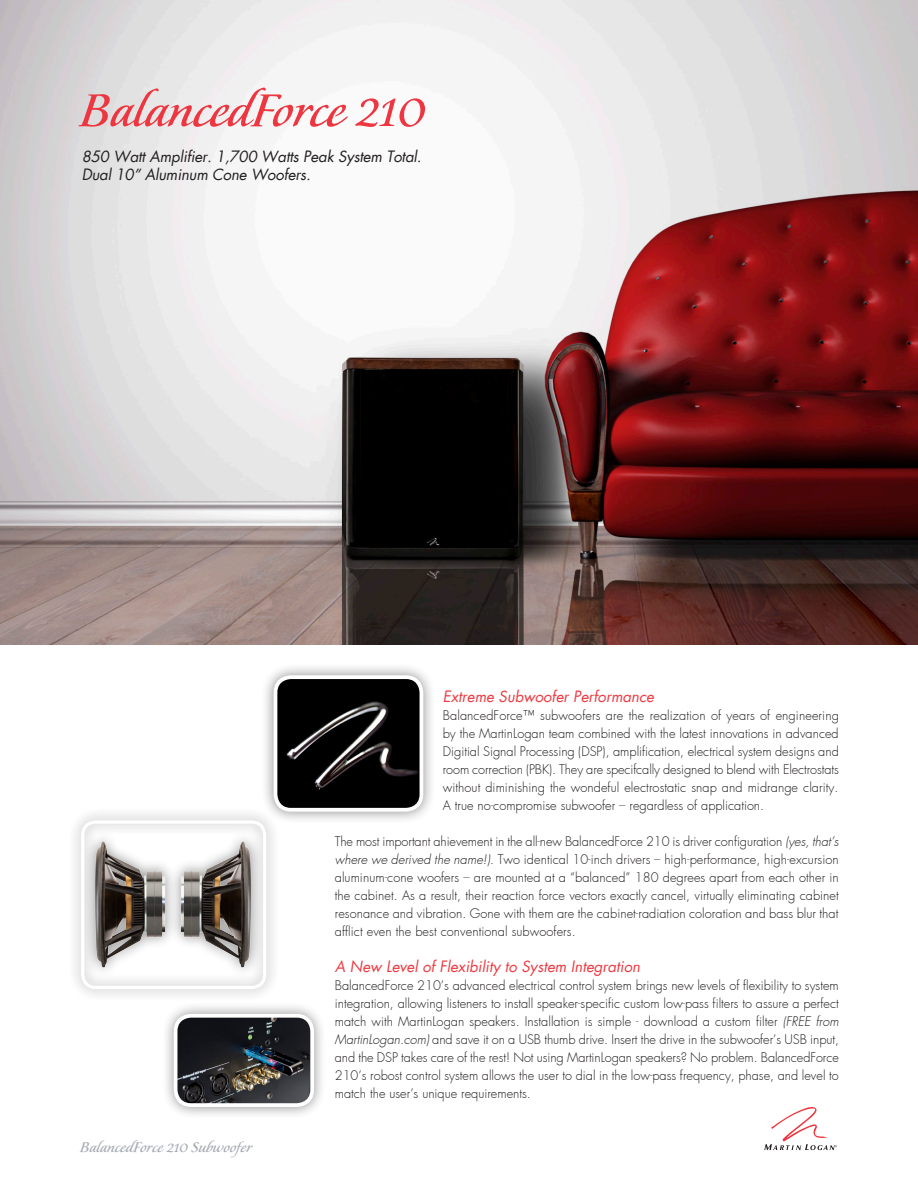
<style>
.page{position:relative;width:918px;height:1188px;background:#fff}
.page>*{position:absolute;margin:0;border:0;box-sizing:border-box;transform-origin:0 0}
.Speaker_Name{font:58.5px "Florens LP";color:#ee3640}
.t1{font:18px "Florens LP";color:#a6acb4}
.Speaker_Name-2{font:italic 15px/18px "Futura";letter-spacing:-.01em;color:#231f20}
.Intro_Paragraph{font:italic 15px "Futura";color:#ee3a41}
.Intro_Paragraph-2{font:300 12.75px/18px "Futura";color:#231f20;text-align:justify}
.s1{font-style:italic}
</style>
<div class="page">
<svg style="left:764px;top:1107px;width:73px;height:43px"></svg>
<img style="left:0;top:0;width:918px;height:644px">
<div style="left:69px;top:808px;width:210px;height:194px;background:#f2f2f2"></div>
<img style="left:86px;top:825px;width:174px;height:160px">
<div style="left:81px;top:821px;width:185px;height:168px;border:3px solid #fff;border-radius:13px"></div>
<div style="left:261px;top:663px;width:175px;height:161px;background:#231f20;opacity:.5"></div>
<img style="left:275px;top:677px;width:146px;height:133px">
<div style="left:274px;top:675px;width:149px;height:137px;border:4px solid #fff;border-radius:15px"></div>
<div style="left:161px;top:1001px;width:166px;height:119px;background:#231f20;opacity:.5"></div>
<img style="left:176px;top:1016px;width:136px;height:89px">
<div style="left:174px;top:1014px;width:140px;height:93px;border:4px solid #fff;border-radius:15px"></div>
<p class="Speaker_Name" style="left:80px;top:81px;width:347px">BalancedForce 210</p>
<p class="Speaker_Name-2" style="left:82px;top:147px;width:341px">850 Watt Amplifier. 1,700 Watts Peak System Total.<br>Dual 10” Aluminum Cone Woofers.</p>
<p class="t1" style="left:80px;top:1138px;width:174px">BalancedForce 210 Subwoofer</p>
<p class="Intro_Paragraph" style="left:443px;top:686px;width:213px">Extreme Subwoofer Performance</p>
<p class="Intro_Paragraph-2" style="left:443px;top:707px;width:398px">BalancedForce™ subwoofers are the realization of years of engineering by the MartinLogan team combined with the latest innovations in advanced Digitial Signal Processing (DSP), amplification, electrical system designs and room correction (PBK). They are specifcally designed to blend with Electrostats without diminishing the wondeful electrostatic snap and midrange clarity.<br>A true no-compromise subwoofer – regardless of application.</p>
<p class="Intro_Paragraph-2" style="left:335px;top:833px;width:506px">The most important ahievement in the all-new BalancedForce 210 is driver configuration <span class="s1">(yes, that’s where we derived the name!)</span>. Two identical 10-inch drivers – high-performance, high-excursion aluminum-cone woofers – are mounted at a “balanced” 180 degrees apart from each other in the cabinet. As a result, their reaction force vectors exactly cancel, virtually eliminating cabinet resonance and vibration. Gone with them are the cabinet-radiation coloration and bass blur that afflict even the best conventional subwoofers.</p>
<p class="Intro_Paragraph" style="left:335px;top:956px;width:307px">A New Level of Flexibility to System Integration</p>
<p class="Intro_Paragraph-2" style="left:335px;top:977px;width:506px">BalancedForce 210’s advanced electrical control system brings new levels of flexibility to system integration, allowing listeners to install speaker-specific custom low-pass filters to assure a perfect match with MartinLogan speakers. Installation is simple - download a custom filter <span class="s1">(FREE from MartinLogan.com)</span> and save it on a USB thumb drive. Insert the drive in the subwoofer’s USB input, and the DSP takes care of the rest! Not using MartinLogan speakers? No problem. BalancedForce 210’s robost control system allows the user to dial in the low-pass frequency, phase, and level to match the user’s unique requirements.</p>
</div>
